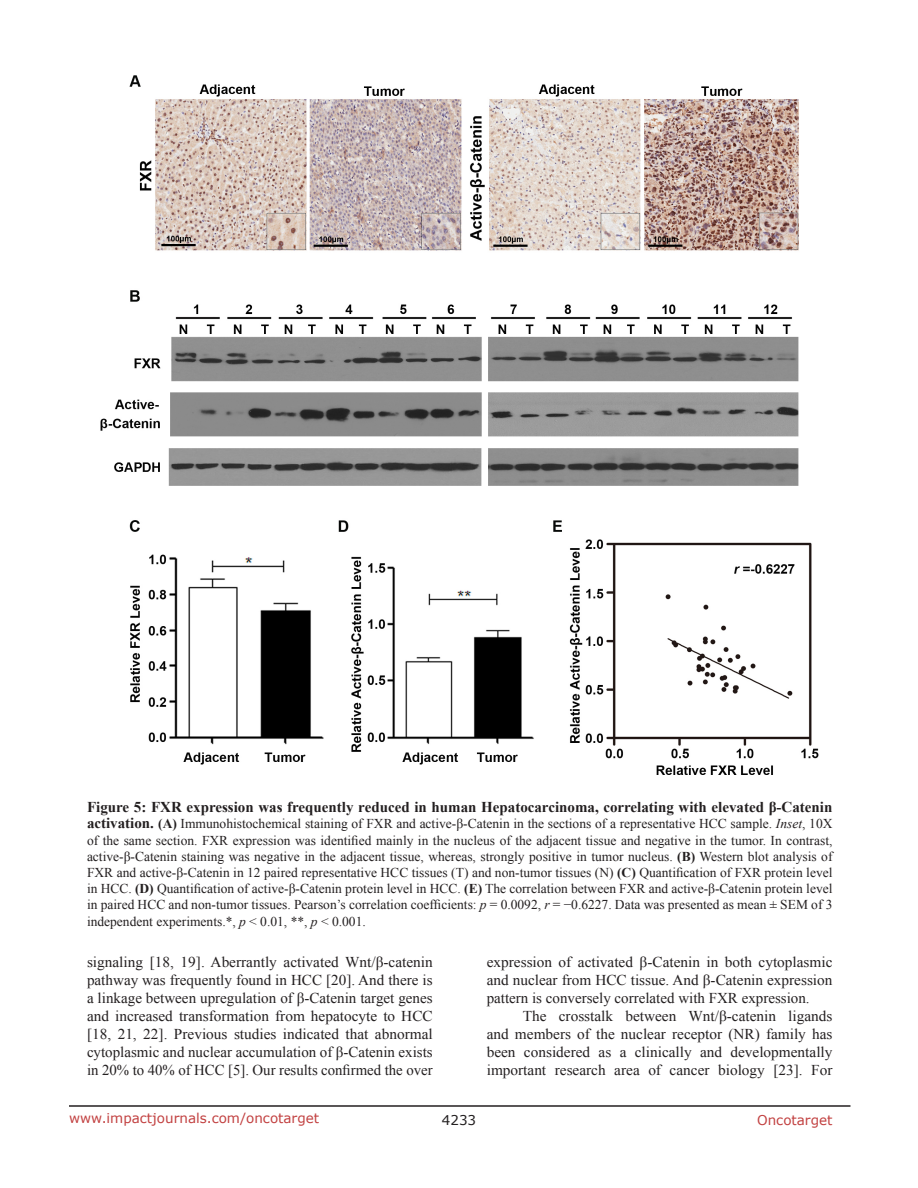
<style>
.page{position:relative;width:918px;height:1188px;background:#fff}
.page>*{position:absolute;margin:0;border:0;box-sizing:border-box;transform-origin:0 0}
.BodyText{font:15px/18px "Times New Roman";color:#231f20;text-align:justify}
.FigureText{font:700 15px "Times New Roman";color:#231f20}
.FigureText-2{font:13.5px/16.2px "Times New Roman";color:#231f20;text-align:justify}
.t1{font:13.5px "Verdana";color:#c24141}
.t2{font:13.5px "Verdana";color:#231f20}
.s1{font-weight:700;font-size:15px}
.s2{font-weight:700}
.s3{font-style:italic}
</style>
<div class="page">
<hr style="left:69px;top:1105px;width:781px;height:2px;background:#231f20">
<img style="left:100px;top:75px;width:719px;height:700px">
<p class="FigureText" style="left:87px;top:797px;width:747px">Figure 5: FXR expression was frequently reduced in human Hepatocarcinoma, correlating with elevated β-Catenin</p>
<p class="FigureText-2" style="left:87px;top:816px;width:747px"><span class="s1">activation.</span> <span class="s2">(A)</span> Immunohistochemical staining of FXR and active-β-Catenin in the sections of a representative HCC sample. <span class="s3">Inset</span>, 10X of the same section. FXR expression was identified mainly in the nucleus of the adjacent tissue and negative in the tumor. In contrast, active-β-Catenin staining was negative in the adjacent tissue, whereas, strongly positive in tumor nucleus. <span class="s2">(B)</span> Western blot analysis of FXR and active-β-Catenin in 12 paired representative HCC tissues (T) and non-tumor tissues (N) <span class="s2">(C)</span> Quantification of FXR protein level in HCC. <span class="s2">(D)</span> Quantification of active-β-Catenin protein level in HCC. <span class="s2">(E)</span> The correlation between FXR and active-β-Catenin protein level in paired HCC and non-tumor tissues. Pearson’s correlation coefficients: <span class="s3">p</span> = 0.0092, <span class="s3">r</span> = −0.6227. Data was presented as mean ± SEM of 3 independent experiments.*, <span class="s3">p</span> &lt; 0.01, **, <span class="s3">p</span> &lt; 0.001.</p>
<p class="BodyText" style="left:87px;top:953px;width:347px">signaling [18, 19]. Aberrantly activated Wnt/β-catenin pathway was frequently found in HCC [20]. And there is a linkage between upregulation of β-Catenin target genes and increased transformation from hepatocyte to HCC [18, 21, 22]. Previous studies indicated that abnormal cytoplasmic and nuclear accumulation of β-Catenin exists in 20% to 40% of HCC [5]. Our results confirmed the over</p>
<p class="BodyText" style="left:487px;top:953px;width:347px">expression of activated β-Catenin in both cytoplasmic and nuclear from HCC tissue. And β-Catenin expression pattern is conversely correlated with FXR expression.</p>
<p class="BodyText" style="left:487px;top:1007px;width:347px;text-indent:36px">The crosstalk between Wnt/β-catenin ligands and members of the nuclear receptor (NR) family has been considered as a clinically and developmentally important research area of cancer biology [23]. For</p>
<p class="t1" style="left:69px;top:1109px;width:252px">www.impactjournals.com/oncotarget</p>
<p class="t2" style="left:442px;top:1111px;width:36px">4233</p>
<p class="t1" style="left:757px;top:1111px;width:77px">Oncotarget</p>
</div>
